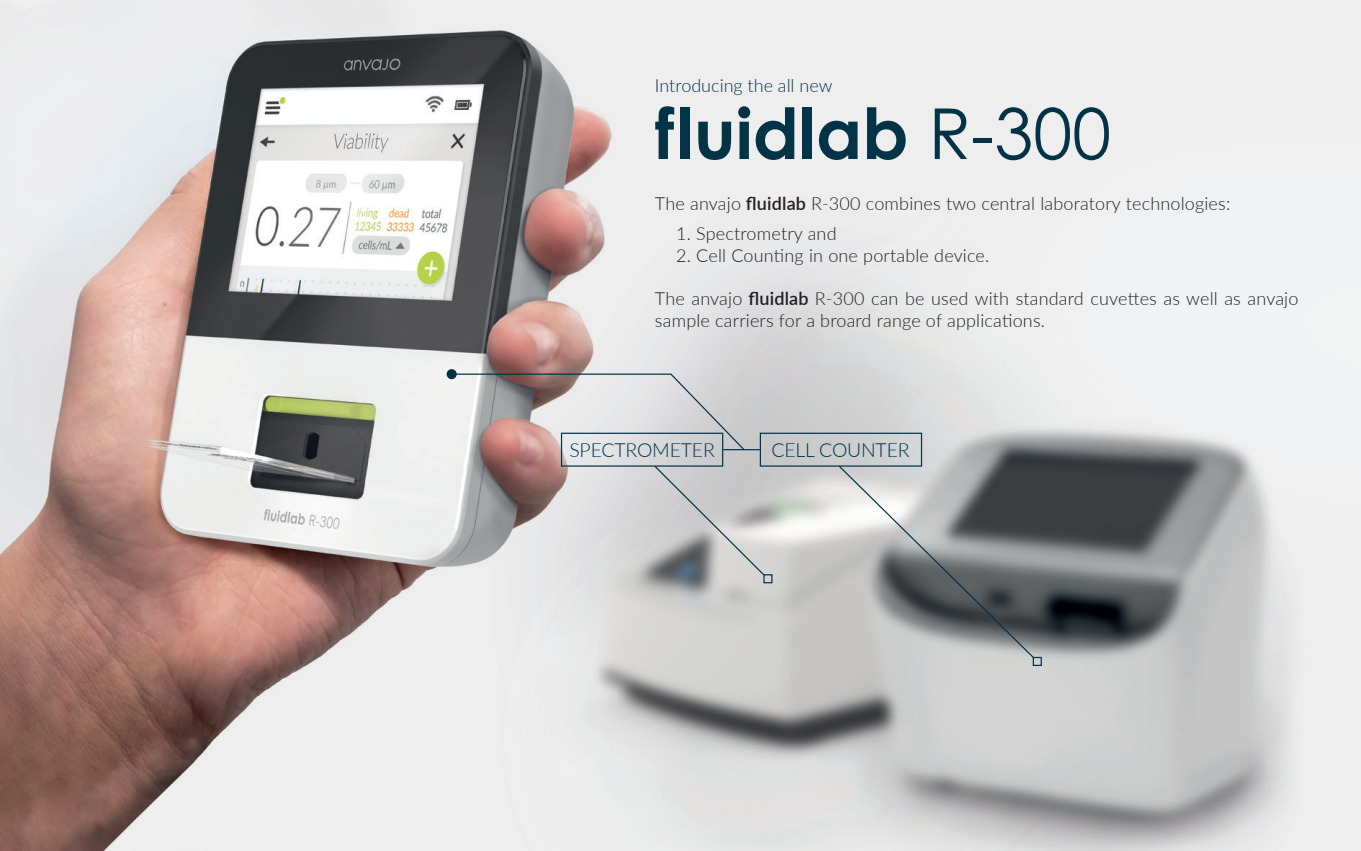
<style>
.page{position:relative;width:1361px;height:851px;background:#fff}
.page>*{position:absolute;margin:0;border:0;box-sizing:border-box;transform-origin:0 0}
.t1{font:700 70.2px "Century Gothic";color:#033346}
.t2{font:300 19.5px "Lato";letter-spacing:-.01em;color:#003346}
.t3{font:300 18px/21.6px "Lato";letter-spacing:.01em;color:#231f20}
.t4{font:300 18px "Lato";color:#033346}
.s1{font-weight:400}
.s2{font-weight:600}
</style>
<div class="page">
<img style="left:0;top:0;width:1361px;height:850px">
<div style="left:561px;top:432px;width:162px;height:34px;border:1px solid #003347"></div>
<div style="left:760px;top:432px;width:162px;height:34px;border:1px solid #003347"></div>
<svg style="left:653px;top:464px;width:112px;height:112px;background:#bcbdbe"></svg>
<svg style="left:837px;top:464px;width:198px;height:195px;background:#969899"></svg>
<svg style="left:669px;top:372px;width:77px;height:79px;background:#cbccce"></svg>
<hr style="left:723px;top:449px;width:37px;height:1px;background:#003347">
<hr style="left:452px;top:373px;width:219px;height:2px;background:#003347">
<div style="left:763px;top:574px;width:9px;height:9px;border:1px solid #003347"></div>
<div style="left:1032px;top:656px;width:10px;height:10px;border:1px solid #003347"></div>
<div style="left:447px;top:369px;width:10px;height:10px;background:#003347;border-radius:50%"></div>
<p class="t4" style="left:655px;top:73px;width:179px">Introducing the all new</p>
<p class="t1" style="left:655px;top:80px;width:458px">fluidlab <span class="s1">R-300</span></p>
<p class="t3" style="left:655px;top:192px;width:577px">The anvajo <span class="s2">fluidlab</span> R-300 combines two central laboratory technologies:</p>
<p class="t3" style="left:676px;top:222px;width:162px">1. Spectrometry and</p>
<p class="t3" style="left:676px;top:244px;width:315px">2. Cell Counting in one portable device.</p>
<p class="t3" style="left:655px;top:287px;width:645px">The anvajo <span class="s2">fluidlab</span> R-300 can be used with standard cuvettes as well as anvajo sample carriers for a broard range of applications.</p>
<p class="t2" style="left:569px;top:437px;width:147px">SPECTROMETER</p>
<p class="t2" style="left:771px;top:437px;width:140px">CELL COUNTER</p>
</div>
